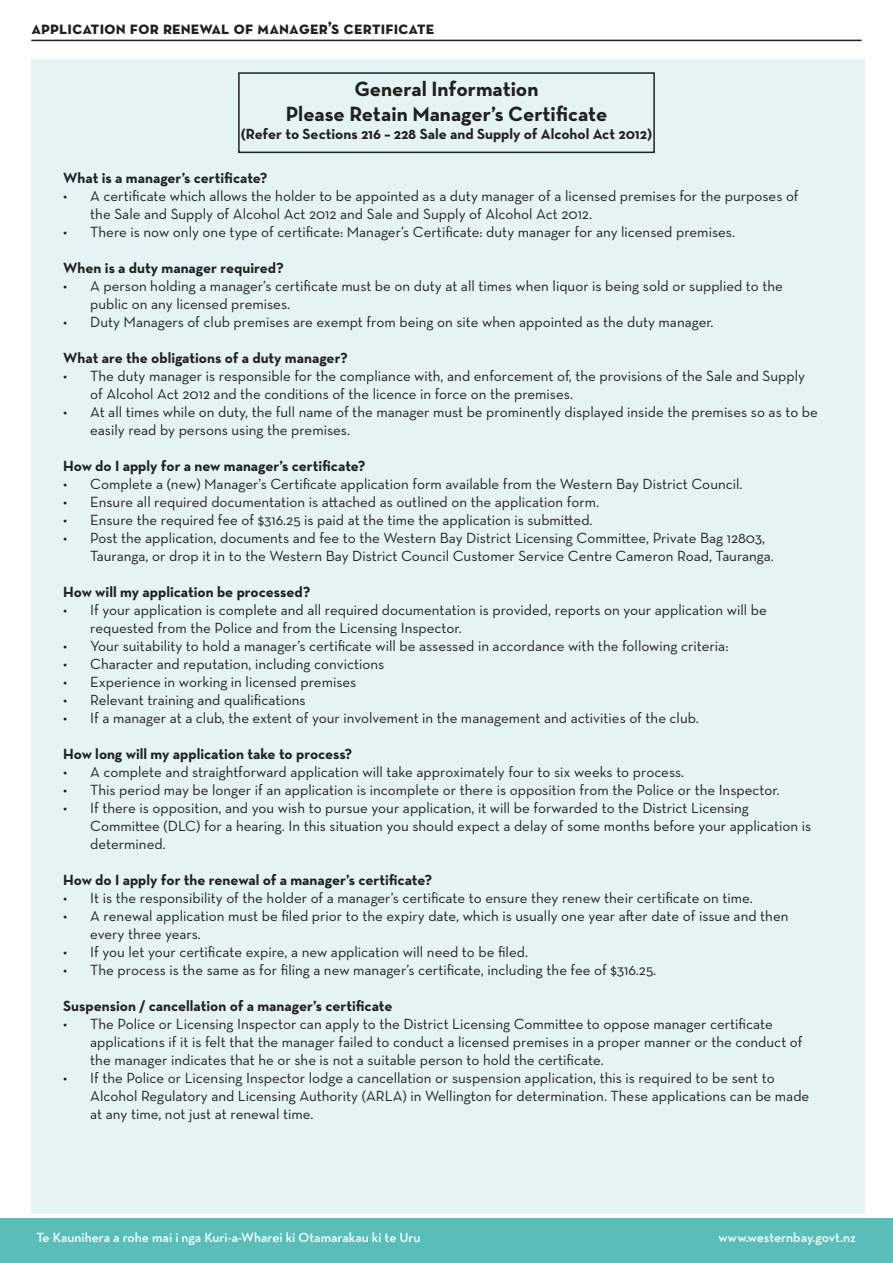
<style>
.page{position:relative;width:893px;height:1263px;background:#fff}
.page>*{position:absolute;margin:0;border:0;box-sizing:border-box;transform-origin:0 0}
.t1{font:700 21px "Neutraface Text";color:#231f20}
.t2{font:18px "Neutraface Text Bold Alt";color:#231f20}
.t3{font:15px/18px "Neutraface Text";color:#231f20}
.t4{font:700 15px "Neutraface Text";color:#231f20}
.t5{font:600 13.5px "Neutraface Text";color:#fff}
</style>
<div class="page">
<hr style="left:31px;top:40px;width:831px;height:1px;background:#231f20">
<div style="left:31px;top:60px;width:834px;height:1154px;background:#e4f3f3"></div>
<div style="left:0;top:1219px;width:893px;height:44px;background:#59beb8"></div>
<div style="left:238px;top:72px;width:417px;height:81px;border:2px solid #231f20"></div>
<p class="t2" style="left:31px;top:16px;width:405px">Application for Renewal of Manager’s Certificate</p>
<p class="t1" style="left:354px;top:75px;width:186px">General Information</p>
<p class="t1" style="left:286px;top:100px;width:323px">Please Retain Manager’s Certificate</p>
<p class="t4" style="left:241px;top:124px;width:413px">(Refer to Sections 216 – 228 Sale and Supply of Alcohol Act 2012)</p>
<p class="t4" style="left:63px;top:168px;width:206px">What is a manager’s certificate?</p>
<p class="t3" style="left:90px;top:186px;width:710px;text-indent:-27px">• A certificate which allows the holder to be appointed as a duty manager of a licensed premises for the purposes of the Sale and Supply of Alcohol Act 2012 and Sale and Supply of Alcohol Act 2012.</p>
<p class="t3" style="left:63px;top:222px;width:673px">• There is now only one type of certificate: Manager’s Certificate: duty manager for any licensed premises.</p>
<p class="t4" style="left:63px;top:258px;width:222px">When is a duty manager required?</p>
<p class="t3" style="left:90px;top:276px;width:694px;text-indent:-27px">• A person holding a manager’s certificate must be on duty at all times when liquor is being sold or supplied to the public on any licensed premises.</p>
<p class="t3" style="left:63px;top:312px;width:652px">• Duty Managers of club premises are exempt from being on site when appointed as the duty manager.</p>
<p class="t4" style="left:63px;top:348px;width:286px">What are the obligations of a duty manager?</p>
<p class="t3" style="left:90px;top:366px;width:716px;text-indent:-27px">• The duty manager is responsible for the compliance with, and enforcement of, the provisions of the Sale and Supply of Alcohol Act 2012 and the conditions of the licence in force on the premises.</p>
<p class="t3" style="left:90px;top:402px;width:729px;text-indent:-27px">• At all times while on duty, the full name of the manager must be prominently displayed inside the premises so as to be easily read by persons using the premises.</p>
<p class="t4" style="left:63px;top:456px;width:304px">How do I apply for a new manager’s certificate?</p>
<p class="t3" style="left:63px;top:474px;width:681px">• Complete a (new) Manager’s Certificate application form available from the Western Bay District Council.</p>
<p class="t3" style="left:63px;top:492px;width:537px">• Ensure all required documentation is attached as outlined on the application form.</p>
<p class="t3" style="left:63px;top:510px;width:531px">• Ensure the required fee of $316.25 is paid at the time the application is submitted.</p>
<p class="t3" style="left:90px;top:528px;width:685px;text-indent:-27px">• Post the application, documents and fee to the Western Bay District Licensing Committee, Private Bag 12803,<br>Tauranga, or drop it in to the Western Bay District Council Customer Service Centre Cameron Road, Tauranga.</p>
<p class="t4" style="left:63px;top:582px;width:249px">How will my application be processed?</p>
<p class="t3" style="left:90px;top:600px;width:678px;text-indent:-27px">• If your application is complete and all required documentation is provided, reports on your application will be requested from the Police and from the Licensing Inspector.</p>
<p class="t3" style="left:63px;top:636px;width:667px">• Your suitability to hold a manager’s certificate will be assessed in accordance with the following criteria:</p>
<p class="t3" style="left:63px;top:654px;width:323px">• Character and reputation, including convictions</p>
<p class="t3" style="left:63px;top:672px;width:295px">• Experience in working in licensed premises</p>
<p class="t3" style="left:63px;top:690px;width:244px">• Relevant training and qualifications</p>
<p class="t3" style="left:63px;top:708px;width:637px">• If a manager at a club, the extent of your involvement in the management and activities of the club.</p>
<p class="t4" style="left:63px;top:744px;width:291px">How long will my application take to process?</p>
<p class="t3" style="left:63px;top:762px;width:623px">• A complete and straightforward application will take approximately four to six weeks to process.</p>
<p class="t3" style="left:63px;top:780px;width:718px">• This period may be longer if an application is incomplete or there is opposition from the Police or the Inspector.</p>
<p class="t3" style="left:90px;top:798px;width:722px;text-indent:-27px">• If there is opposition, and you wish to pursue your application, it will be forwarded to the District Licensing<br>Committee (DLC) for a hearing. In this situation you should expect a delay of some months before your application is determined.</p>
<p class="t4" style="left:63px;top:870px;width:370px">How do I apply for the renewal of a manager’s certificate?</p>
<p class="t3" style="left:63px;top:888px;width:691px">• It is the responsibility of the holder of a manager’s certificate to ensure they renew their certificate on time.</p>
<p class="t3" style="left:90px;top:906px;width:700px;text-indent:-27px">• A renewal application must be filed prior to the expiry date, which is usually one year after date of issue and then every three years.</p>
<p class="t3" style="left:63px;top:942px;width:466px">• If you let your certificate expire, a new application will need to be filed.</p>
<p class="t3" style="left:63px;top:960px;width:595px">• The process is the same as for filing a new manager’s certificate, including the fee of $316.25.</p>
<p class="t4" style="left:63px;top:996px;width:331px">Suspension / cancellation of a manager’s certificate</p>
<p class="t3" style="left:90px;top:1014px;width:714px;text-indent:-27px">• The Police or Licensing Inspector can apply to the District Licensing Committee to oppose manager certificate applications if it is felt that the manager failed to conduct a licensed premises in a proper manner or the conduct of the manager indicates that he or she is not a suitable person to hold the certificate.</p>
<p class="t3" style="left:90px;top:1068px;width:721px;text-indent:-27px">• If the Police or Licensing Inspector lodge a cancellation or suspension application, this is required to be sent to<br>Alcohol Regulatory and Licensing Authority (ARLA) in Wellington for determination. These applications can be made at any time, not just at renewal time.</p>
<p class="t5" style="left:37px;top:1229px;width:386px">Te Kaunihera a rohe mai i nga Kuri-a-Wharei ki Otamarakau ki te Uru</p>
<p class="t5" style="left:719px;top:1229px;width:139px">www.westernbay.govt.nz</p>
</div>
